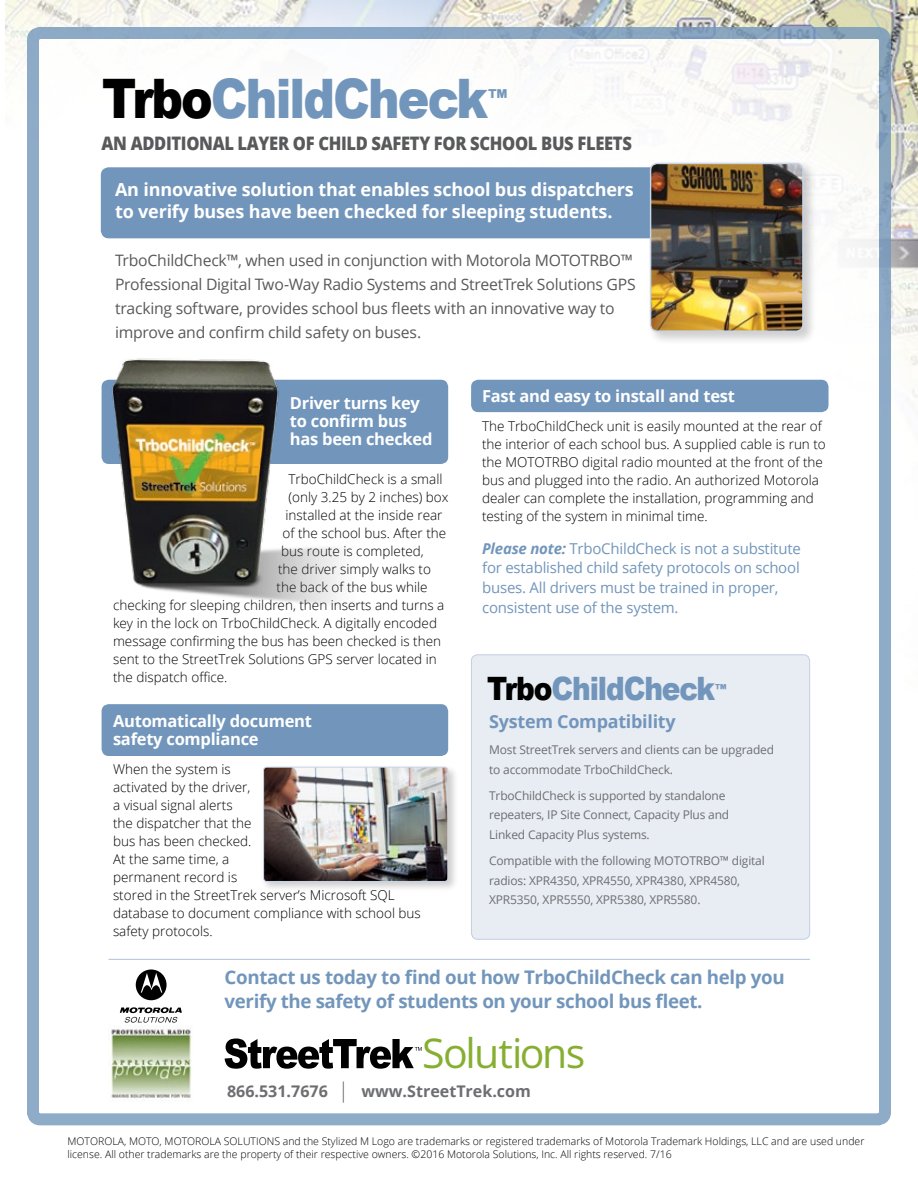
<style>
.page{position:relative;width:918px;height:1188px;background:#fff}
.page>*{position:absolute;margin:0;border:0;box-sizing:border-box;transform-origin:0 0}
.t1{font:900 54.45px "Arial";letter-spacing:-.04em;color:#7296bb;scale:.87 1}
.t2{font:40.95px "Open Sans";letter-spacing:-.04em;color:#86af32}
.t3{font:900 32.25px "Arial";letter-spacing:-.04em;color:#7296bb;scale:.87 1}
.t4{font:900 23.4px "Arial";color:#7296bb;scale:.87 1}
.t5{font:700 18.75px/24.2px "Open Sans";letter-spacing:-.02em;color:#7296bb}
.t6{font:800 18.6px "Open Sans";letter-spacing:-.02em;color:#58595b;scale:.89 1}
.t7{font:700 18px/22.5px "Open Sans";letter-spacing:-.01em;color:#fff}
.t8{font:700 18px "Open Sans";letter-spacing:-.015em;color:#7296bb}
.t9{font:700 16.5px/18px "Open Sans";letter-spacing:-.015em;color:#fff}
.t10{font:700 16.05px "Open Sans";color:#6d6e71}
.t11{font:15.75px/24px "Open Sans";letter-spacing:-.015em;color:#58595b}
.t12{font:15px/19.6px "Open Sans";letter-spacing:-.015em;color:#7296bb}
.t13{font:900 13.8px "Arial";color:#7296bb;scale:.87 1}
.t14{font:300 13.5px/18px "Open Sans";color:#000}
.t15{font:12px/19.5px "Open Sans";letter-spacing:-.015em;color:#6d6e71}
.t16{font:300 10.5px/12.6px "Open Sans";color:#000}
.s1{color:#000}
.s2{font-weight:700;font-style:italic}
</style>
<div class="page">
<img style="left:5px;top:0;width:913px;height:1126px">
<div style="left:33px;top:33px;width:852px;height:1086px;background:#fff;border-radius:7px"></div>
<div style="left:27px;top:27px;width:864px;height:1098px;border:12px solid #7296bb;border-radius:7px"></div>
<svg style="left:225px;top:1039px;width:197px;height:30px"></svg>
<svg style="left:343px;top:1081px;width:1px;height:22px"></svg>
<hr style="left:109px;top:959px;width:701px;height:1px;background:#afc1d9">
<div style="left:136px;top:969px;width:31px;height:31px;background:#000;border-radius:50%"></div>
<svg style="left:141px;top:973px;width:21px;height:20px"></svg>
<svg style="left:120px;top:1007px;width:62px;height:16px"></svg>
<img style="left:111px;top:1026px;width:81px;height:75px">
<div style="left:102px;top:168px;width:698px;height:70px;background:#7296bb;border-radius:7px"></div>
<div style="left:101px;top:167px;width:700px;height:71px;border:2px solid #7296bb;border-radius:7px"></div>
<div style="left:471px;top:380px;width:358px;height:32px;background:#7296bb;border-radius:7px"></div>
<div style="left:102px;top:380px;width:346px;height:84px;background:#7296bb;border-radius:7px"></div>
<div style="left:102px;top:704px;width:346px;height:52px;background:#7296bb;border-radius:7px"></div>
<div style="left:261px;top:764px;width:197px;height:128px;background:#000;opacity:.2"></div>
<img style="left:265px;top:767px;width:183px;height:113px">
<div style="left:263px;top:767px;width:185px;height:115px;border:1px solid #c9d4e5;border-radius:3px"></div>
<div style="left:471px;top:655px;width:339px;height:284px;background:#e8ecf3;border-radius:6px"></div>
<div style="left:471px;top:654px;width:339px;height:286px;border:1px solid #c2cfe2;border-radius:6px"></div>
<img style="left:101px;top:358px;width:264px;height:246px">
<div style="left:647px;top:160px;width:170px;height:185px;background:#000;opacity:.2"></div>
<img style="left:651px;top:163px;width:152px;height:168px">
<div style="left:650px;top:163px;width:154px;height:169px;border:2px solid #c9d4e5;border-radius:7px"></div>
<h1 class="t1" style="left:102px;top:59px;width:445px"><span class="s1">Trbo</span>ChildCheck</h1>
<h3 class="t4" style="left:488px;top:81px;width:24px">™</h3>
<h3 class="t6" style="left:102px;top:129px;width:597px">AN ADDITIONAL LAYER OF CHILD SAFETY FOR SCHOOL BUS FLEETS</h3>
<h3 class="t7" style="left:115px;top:177px;width:520px">An innovative solution that enables school bus dispatchers to verify buses have been checked for sleeping students.</h3>
<p class="t11" style="left:115px;top:248px;width:522px">TrboChildCheck™, when used in conjunction with Motorola MOTOTRBO™ Professional Digital Two-Way Radio Systems and StreetTrek Solutions GPS tracking software, provides school bus fleets with an innovative way to improve and confirm child safety on buses.</p>
<p class="t9" style="left:290px;top:393px;width:144px">Driver turns key to confirm bus has been checked</p>
<p class="t14" style="left:289px;top:469px;width:155px">TrboChildCheck is a small</p>
<p class="t14" style="left:289px;top:487px;width:162px">(only 3.25 by 2 inches) box</p>
<p class="t14" style="left:286px;top:505px;width:159px">installed at the inside rear</p>
<p class="t14" style="left:283px;top:523px;width:165px">of the school bus. After the</p>
<p class="t14" style="left:281px;top:541px;width:144px">bus route is completed,</p>
<p class="t14" style="left:278px;top:559px;width:154px">the driver simply walks to</p>
<p class="t14" style="left:277px;top:577px;width:152px">the back of the bus while</p>
<p class="t14" style="left:113px;top:595px;width:333px">checking for sleeping children, then inserts and turns a</p>
<p class="t14" style="left:113px;top:613px;width:326px">key in the lock on TrboChildCheck. A digitally encoded</p>
<p class="t14" style="left:113px;top:631px;width:330px">message confirming the bus has been checked is then</p>
<p class="t14" style="left:113px;top:649px;width:325px">sent to the StreetTrek Solutions GPS server located in</p>
<p class="t14" style="left:113px;top:667px;width:116px">the dispatch office.</p>
<p class="t9" style="left:113px;top:711px;width:200px">Automatically document safety compliance</p>
<p class="t14" style="left:113px;top:760px;width:309px">When the system is<br>activated by the driver,<br>a visual signal alerts<br>the dispatcher that the<br>bus has been checked.<br>At the same time, a<br>permanent record is<br>stored in the StreetTrek server’s Microsoft SQL database to document compliance with school bus safety protocols.</p>
<p class="t9" style="left:482px;top:386px;width:254px">Fast and easy to install and test</p>
<p class="t14" style="left:482px;top:417px;width:345px">The TrboChildCheck unit is easily mounted at the rear of the interior of each school bus. A supplied cable is run to the MOTOTRBO digital radio mounted at the front of the bus and plugged into the radio. An authorized Motorola dealer can complete the installation, programming and testing of the system in minimal time.</p>
<p class="t12" style="left:482px;top:538px;width:320px"><span class="s2">Please note:</span> TrboChildCheck is not a substitute for established child safety protocols on school buses. All drivers must be trained in proper, consistent use of the system.</p>
<h3 class="t3" style="left:487px;top:666px;width:264px"><span class="s1">Trbo</span>ChildCheck</h3>
<p class="t13" style="left:715px;top:679px;width:15px">™</p>
<h3 class="t8" style="left:489px;top:709px;width:188px">System Compatibility</h3>
<p class="t15" style="left:489px;top:740px;width:286px">Most StreetTrek servers and clients can be upgraded to accommodate TrboChildCheck.</p>
<p class="t15" style="left:489px;top:785px;width:242px">TrboChildCheck is supported by standalone repeaters, IP Site Connect, Capacity Plus and<br>Linked Capacity Plus systems.</p>
<p class="t15" style="left:489px;top:851px;width:277px">Compatible with the following MOTOTRBO™ digital radios: XPR4350, XPR4550, XPR4380, XPR4580,<br>XPR5350, XPR5550, XPR5380, XPR5580.</p>
<h3 class="t5" style="left:225px;top:965px;width:562px">Contact us today to find out how TrboChildCheck can help you verify the safety of students on your school bus fleet.</h3>
<h2 class="t2" style="left:422px;top:1025px;width:165px">Solutions</h2>
<p class="t10" style="left:227px;top:1080px;width:102px">866.531.7676</p>
<p class="t10" style="left:361px;top:1080px;width:171px">www.StreetTrek.com</p>
<p class="t16" style="left:68px;top:1135px;width:798px">MOTOROLA, MOTO, MOTOROLA SOLUTIONS and the Stylized M Logo are trademarks or registered trademarks of Motorola Trademark Holdings, LLC and are used under license. All other trademarks are the property of their respective owners. ©2016 Motorola Solutions, Inc. All rights reserved. 7/16</p>
</div>
